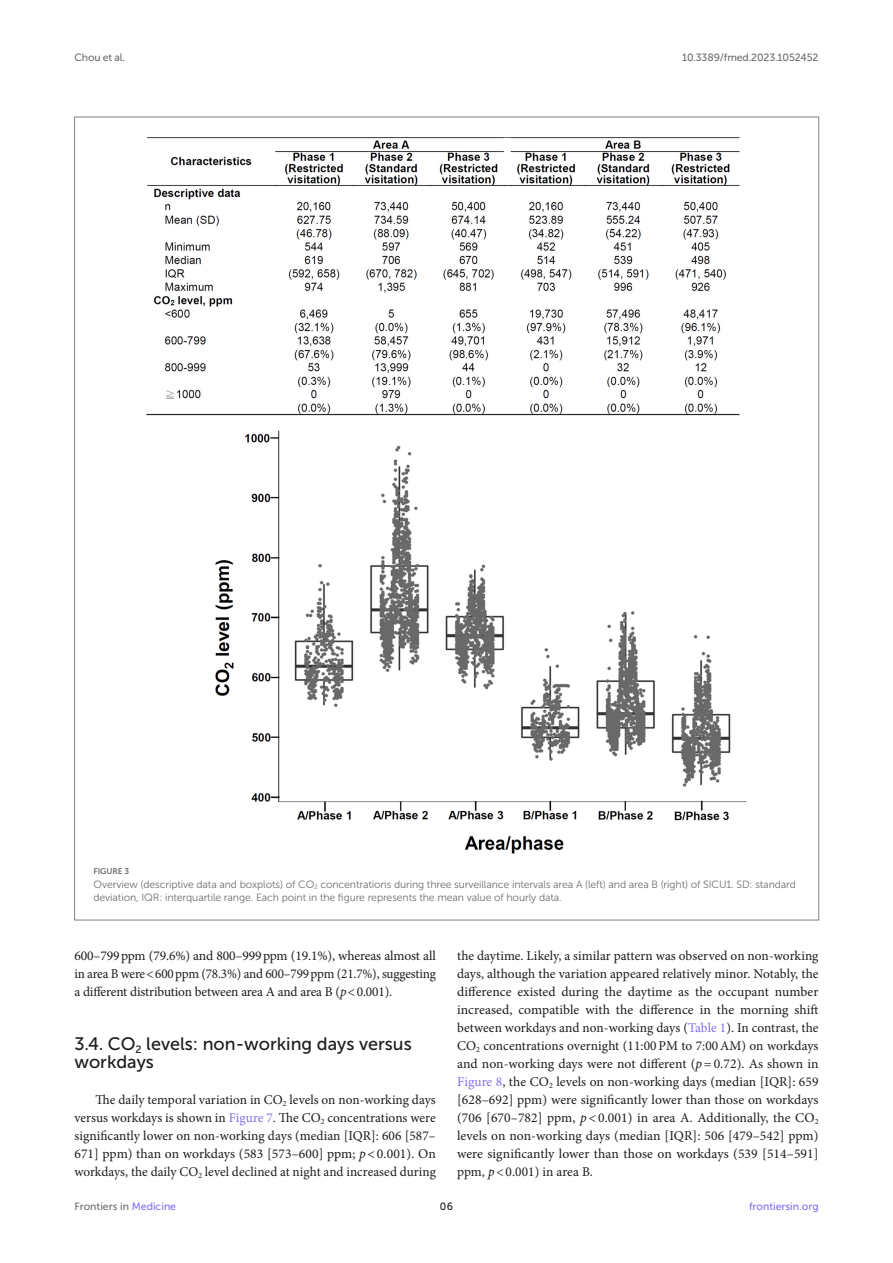
<style>
.page{position:relative;width:893px;height:1263px;background:#fff}
.page>*{position:absolute;margin:0;border:0;box-sizing:border-box;transform-origin:0 0}
.HEAD_2{font:18px/18px "Museo Sans 500";color:#1b1c1b}
.TEXT_FLUSH{font:13.5px/18px "Minion Pro";letter-spacing:-.005em;color:#1b1c1b;text-align:justify}
.FIG_LEG{font:10.5px/13.5px "Museo Sans 300";letter-spacing:-.01em;color:#706f70}
.t1{font:10.5px "Museo Sans 500";letter-spacing:-.015em;color:#706f70}
.t2{font:10.5px "Museo Sans 500";color:#856df0}
.t3{font:10.5px "Museo Sans 500";color:#1b1c1b}
.FIG_HD{font:8.25px "Museo Sans 700";letter-spacing:-.01em;color:#706f70}
.s1{font-style:italic}
.s2{color:#856df0}
</style>
<div class="page">
<img style="left:146px;top:137px;width:601px;height:717px">
<p class="t1" style="left:74px;top:51px;width:52px">Chou et al.</p>
<p class="t1" style="left:682px;top:51px;width:138px">10.3389/fmed.2023.1052452</p>
<p class="FIG_HD" style="left:94px;top:867px;width:37px">FIGURE 3</p>
<p class="FIG_LEG" style="left:94px;top:877px;width:704px">Overview (descriptive data and boxplots) of CO<sub>2</sub> concentrations during three surveillance intervals area A (left) and area B (right) of SICU1. SD: standard deviation, IQR: interquartile range. Each point in the figure represents the mean value of hourly data.</p>
<p class="TEXT_FLUSH" style="left:74px;top:947px;width:363px">600–799ppm (79.6%) and 800–999ppm (19.1%), whereas almost all in area B were&lt;600ppm (78.3%) and 600–799ppm (21.7%), suggesting a different distribution between area A and area B (<span class="s1">p</span>&lt;0.001).</p>
<p class="HEAD_2" style="left:74px;top:1035px;width:339px">3.4. CO<sub>2</sub> levels: non-working days versus workdays</p>
<p class="TEXT_FLUSH" style="left:74px;top:1091px;width:363px;text-indent:21px">The daily temporal variation in CO<sub>2</sub> levels on non-working days versus workdays is shown in <span class="s2">Figure 7</span>. The CO<sub>2</sub> concentrations were significantly lower on non-working days (median [IQR]: 606 [587– 671] ppm) than on workdays (583 [573–600] ppm; <span class="s1">p</span>&lt;0.001). On workdays, the daily CO<sub>2</sub> level declined at night and increased during</p>
<p class="TEXT_FLUSH" style="left:457px;top:947px;width:363px">the daytime. Likely, a similar pattern was observed on non-working days, although the variation appeared relatively minor. Notably, the difference existed during the daytime as the occupant number increased, compatible with the difference in the morning shift between workdays and non-working days (<span class="s2">Table 1</span>). In contrast, the CO<sub>2</sub> concentrations overnight (11:00PM to 7:00AM) on workdays and non-working days were not different (<span class="s1">p</span>=0.72). As shown in <span class="s2">Figure 8</span>, the CO<sub>2</sub> levels on non-working days (median [IQR]: 659 [628–692] ppm) were significantly lower than those on workdays (706 [670–782] ppm, <span class="s1">p</span>&lt;0.001) in area A. Additionally, the CO<sub>2 </sub>levels on non-working days (median [IQR]: 506 [479–542] ppm) were significantly lower than those on workdays (539 [514–591] ppm, <span class="s1">p</span>&lt;0.001) in area B.</p>
<p class="t1" style="left:74px;top:1200px;width:103px">Frontiers in <span class="s2">Medicine</span></p>
<p class="t3" style="left:440px;top:1200px;width:15px">06</p>
<p class="t2" style="left:749px;top:1200px;width:71px">frontiersin.org</p>
</div>
